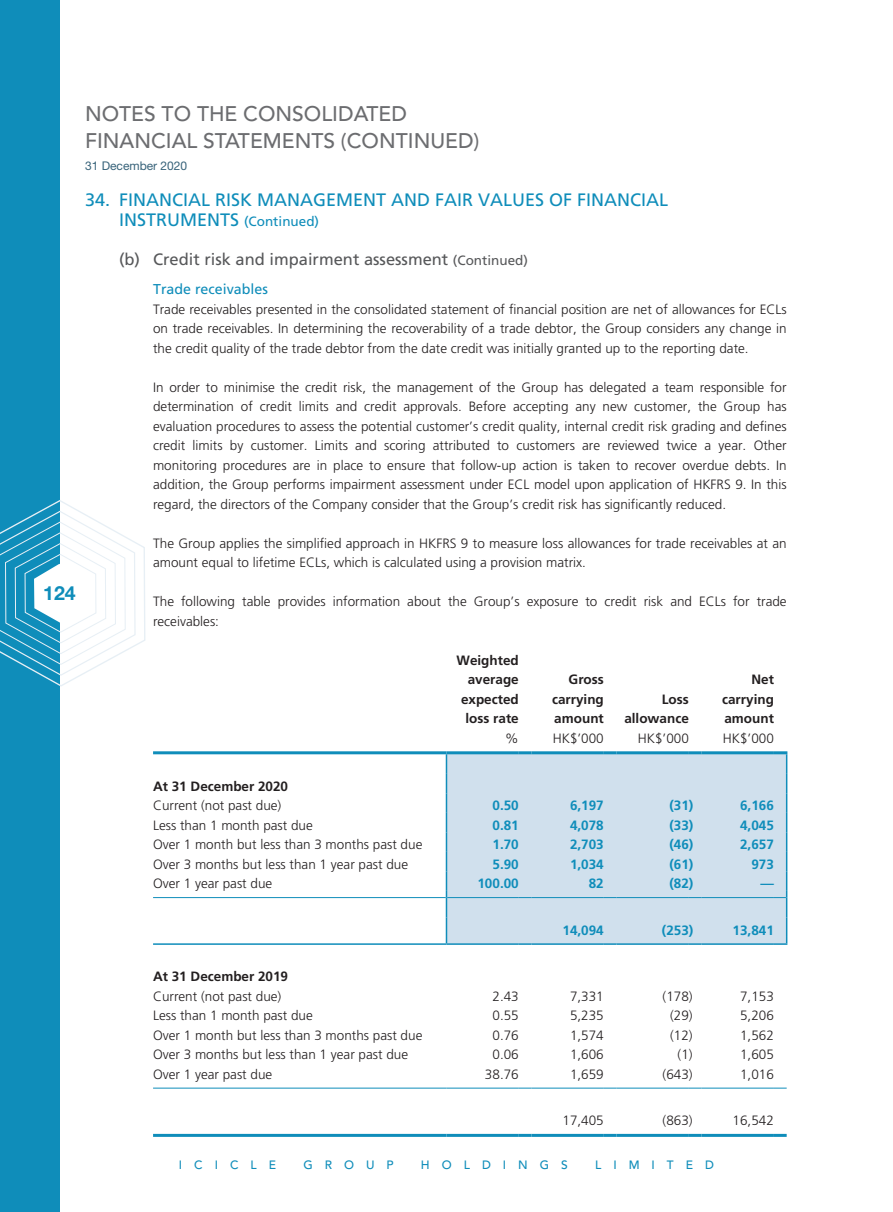
<style>
.page{position:relative;width:893px;height:1212px;background:#fff}
.page>*{position:absolute;margin:0;border:0;box-sizing:border-box;transform-origin:0 0}
.t1{font:500 21px/27px "Avenir LT Std";color:#6c6d70}
.t2{font:700 19.5px "Helvetica Neue LT Std";color:#0f8dba}
.t3{font:18px/19.5px "Frutiger LT Std";color:#0f8dba}
.t4{font:16.5px "Frutiger LT Std";color:#57585a}
.t5{font:14.25px "Frutiger LT Std";color:#0f8dba}
.t6{font:300 13.5px/19.5px "Frutiger LT Std";color:#231f20;text-align:justify}
.t7{font:700 13.5px/19.5px "Frutiger LT Std";color:#231f20;text-align:right}
.t8{font:700 13.5px "Frutiger LT Std";color:#0f8dba}
.t9{font:500 12px "Avenir LT Std";letter-spacing:1em;color:#0f8dba}
.t10{font:12px "Helvetica Neue LT Std";color:#38637a}
.s1{font-size:13.5px}
</style>
<div class="page">
<div style="left:0;top:0;width:60px;height:1212px;background:#0f8dba"></div>
<svg style="left:0;top:500px;width:146px;height:186px"></svg>
<div style="left:447px;top:754px;width:327px;height:189px;background:#d0e0ed"></div>
<svg style="left:774px;top:1134px;width:13px;height:3px"></svg>
<hr style="left:153px;top:943px;width:293px;height:2px;background:#0f8dba">
<hr style="left:446px;top:943px;width:73px;height:2px;background:#0f8dba">
<svg style="left:519px;top:943px;width:12px;height:2px"></svg>
<hr style="left:531px;top:943px;width:73px;height:2px;background:#0f8dba">
<svg style="left:604px;top:943px;width:13px;height:2px"></svg>
<hr style="left:617px;top:943px;width:72px;height:2px;background:#0f8dba">
<svg style="left:689px;top:943px;width:13px;height:2px"></svg>
<hr style="left:702px;top:943px;width:72px;height:2px;background:#0f8dba">
<hr style="left:153px;top:751px;width:293px;height:3px;background:#0f8dba">
<hr style="left:446px;top:751px;width:73px;height:3px;background:#0f8dba">
<svg style="left:519px;top:751px;width:12px;height:3px"></svg>
<hr style="left:531px;top:751px;width:73px;height:3px;background:#0f8dba">
<svg style="left:604px;top:751px;width:13px;height:3px"></svg>
<hr style="left:617px;top:751px;width:72px;height:3px;background:#0f8dba">
<svg style="left:689px;top:751px;width:13px;height:3px"></svg>
<hr style="left:702px;top:751px;width:72px;height:3px;background:#0f8dba">
<hr style="left:153px;top:1134px;width:293px;height:3px;background:#0f8dba">
<hr style="left:446px;top:1134px;width:73px;height:3px;background:#0f8dba">
<svg style="left:519px;top:1134px;width:12px;height:3px"></svg>
<hr style="left:531px;top:1134px;width:73px;height:3px;background:#0f8dba">
<svg style="left:604px;top:1134px;width:13px;height:3px"></svg>
<hr style="left:617px;top:1134px;width:72px;height:3px;background:#0f8dba">
<svg style="left:689px;top:1134px;width:13px;height:3px"></svg>
<hr style="left:702px;top:1134px;width:72px;height:3px;background:#0f8dba">
<hr style="left:153px;top:897px;width:293px;height:1px;background:#0f8dba">
<hr style="left:447px;top:897px;width:72px;height:1px;background:#0f8dba">
<svg style="left:519px;top:897px;width:12px;height:1px"></svg>
<hr style="left:531px;top:897px;width:73px;height:1px;background:#0f8dba">
<svg style="left:604px;top:897px;width:13px;height:1px"></svg>
<hr style="left:617px;top:897px;width:72px;height:1px;background:#0f8dba">
<svg style="left:689px;top:897px;width:13px;height:1px"></svg>
<hr style="left:702px;top:897px;width:72px;height:1px;background:#0f8dba">
<hr style="left:153px;top:1088px;width:293px;height:1px;background:#0f8dba">
<hr style="left:446px;top:1088px;width:73px;height:1px;background:#0f8dba">
<svg style="left:519px;top:1088px;width:12px;height:1px"></svg>
<hr style="left:531px;top:1088px;width:73px;height:1px;background:#0f8dba">
<svg style="left:604px;top:1088px;width:13px;height:1px"></svg>
<hr style="left:617px;top:1088px;width:72px;height:1px;background:#0f8dba">
<svg style="left:689px;top:1088px;width:13px;height:1px"></svg>
<hr style="left:702px;top:1088px;width:72px;height:1px;background:#0f8dba">
<svg style="left:774px;top:1088px;width:13px;height:1px"></svg>
<svg style="left:446px;top:754px;width:1px;height:189px"></svg>
<svg style="left:774px;top:751px;width:13px;height:194px;background:#bbd7e7"></svg>
<h2 class="t2" style="left:43px;top:581px;width:34px">124</h2>
<h1 class="t1" style="left:85px;top:100px;width:396px">NOTES TO THE CONSOLIDATED<br>FINANCIAL STATEMENTS (CONTINUED)</h1>
<p class="t10" style="left:85px;top:158px;width:104px">31 December 2020</p>
<h3 class="t3" style="left:119px;top:190px;width:550px;text-indent:-34px">34. FINANCIAL RISK MANAGEMENT AND FAIR VALUES OF FINANCIAL<br>INSTRUMENTS <span class="s1">(Continued)</span></h3>
<p class="t4" style="left:119px;top:249px;width:410px">(b) Credit risk and impairment assessment <span class="s1">(Continued)</span></p>
<p class="t5" style="left:153px;top:281px;width:116px">Trade receivables</p>
<p class="t6" style="left:153px;top:299px;width:635px">Trade receivables presented in the consolidated statement of financial position are net of allowances for ECLs on trade receivables. In determining the recoverability of a trade debtor, the Group considers any change in the credit quality of the trade debtor from the date credit was initially granted up to the reporting date.</p>
<p class="t6" style="left:153px;top:377px;width:635px">In order to minimise the credit risk, the management of the Group has delegated a team responsible for determination of credit limits and credit approvals. Before accepting any new customer, the Group has evaluation procedures to assess the potential customer’s credit quality, internal credit risk grading and defines credit limits by customer. Limits and scoring attributed to customers are reviewed twice a year. Other monitoring procedures are in place to ensure that follow-up action is taken to recover overdue debts. In addition, the Group performs impairment assessment under ECL model upon application of HKFRS 9. In this regard, the directors of the Company consider that the Group’s credit risk has significantly reduced.</p>
<p class="t6" style="left:153px;top:533px;width:635px">The Group applies the simplified approach in HKFRS 9 to measure loss allowances for trade receivables at an amount equal to lifetime ECLs, which is calculated using a provision matrix.</p>
<p class="t6" style="left:153px;top:592px;width:635px">The following table provides information about the Group’s exposure to credit risk and ECLs for trade receivables:</p>
<p class="t7" style="left:456px;top:650px;width:64px">Weighted average expected loss rate</p>
<p class="t7" style="left:552px;top:670px;width:53px;text-align:justify;text-indent:17px">Gross carrying amount</p>
<p class="t7" style="left:722px;top:670px;width:53px;text-align:justify;text-indent:29px">Net carrying amount</p>
<p class="t7" style="left:624px;top:689px;width:66px">Loss allowance</p>
<p class="t6" style="left:505px;top:728px;width:15px">%</p>
<p class="t6" style="left:553px;top:728px;width:53px">HK$’000</p>
<p class="t6" style="left:638px;top:728px;width:53px">HK$’000</p>
<p class="t6" style="left:723px;top:728px;width:53px">HK$’000</p>
<p class="t7" style="left:153px;top:776px;width:137px">At 31 December 2020</p>
<p class="t6" style="left:153px;top:796px;width:130px">Current (not past due)</p>
<p class="t8" style="left:492px;top:798px;width:28px">0.50</p>
<p class="t8" style="left:570px;top:798px;width:35px">6,197</p>
<p class="t8" style="left:669px;top:798px;width:26px">(31)</p>
<p class="t8" style="left:740px;top:798px;width:35px">6,166</p>
<p class="t6" style="left:153px;top:816px;width:161px">Less than 1 month past due</p>
<p class="t8" style="left:492px;top:817px;width:28px">0.81</p>
<p class="t8" style="left:570px;top:817px;width:35px">4,078</p>
<p class="t8" style="left:669px;top:817px;width:26px">(33)</p>
<p class="t8" style="left:740px;top:817px;width:35px">4,045</p>
<p class="t6" style="left:153px;top:835px;width:271px">Over 1 month but less than 3 months past due</p>
<p class="t8" style="left:492px;top:837px;width:28px">1.70</p>
<p class="t8" style="left:570px;top:837px;width:35px">2,703</p>
<p class="t8" style="left:669px;top:837px;width:26px">(46)</p>
<p class="t8" style="left:740px;top:837px;width:35px">2,657</p>
<p class="t6" style="left:153px;top:855px;width:257px">Over 3 months but less than 1 year past due</p>
<p class="t8" style="left:492px;top:856px;width:28px">5.90</p>
<p class="t8" style="left:570px;top:856px;width:35px">1,034</p>
<p class="t8" style="left:669px;top:856px;width:26px">(61)</p>
<p class="t8" style="left:751px;top:856px;width:24px">973</p>
<p class="t6" style="left:153px;top:874px;width:121px">Over 1 year past due</p>
<p class="t8" style="left:477px;top:876px;width:43px">100.00</p>
<p class="t8" style="left:589px;top:876px;width:17px">82</p>
<p class="t8" style="left:669px;top:876px;width:26px">(82)</p>
<p class="t8" style="left:760px;top:876px;width:15px">—</p>
<p class="t8" style="left:562px;top:922px;width:43px">14,094</p>
<p class="t8" style="left:662px;top:922px;width:33px">(253)</p>
<p class="t8" style="left:733px;top:922px;width:43px">13,841</p>
<p class="t7" style="left:153px;top:967px;width:137px">At 31 December 2019</p>
<p class="t6" style="left:153px;top:987px;width:130px">Current (not past due)</p>
<p class="t6" style="left:492px;top:987px;width:28px">2.43</p>
<p class="t6" style="left:570px;top:987px;width:35px">7,331</p>
<p class="t6" style="left:663px;top:987px;width:32px">(178)</p>
<p class="t6" style="left:740px;top:987px;width:35px">7,153</p>
<p class="t6" style="left:153px;top:1006px;width:161px">Less than 1 month past due</p>
<p class="t6" style="left:492px;top:1006px;width:28px">0.55</p>
<p class="t6" style="left:570px;top:1006px;width:35px">5,235</p>
<p class="t6" style="left:670px;top:1006px;width:24px">(29)</p>
<p class="t6" style="left:740px;top:1006px;width:35px">5,206</p>
<p class="t6" style="left:153px;top:1026px;width:271px">Over 1 month but less than 3 months past due</p>
<p class="t6" style="left:492px;top:1026px;width:28px">0.76</p>
<p class="t6" style="left:570px;top:1026px;width:35px">1,574</p>
<p class="t6" style="left:670px;top:1026px;width:24px">(12)</p>
<p class="t6" style="left:740px;top:1026px;width:35px">1,562</p>
<p class="t6" style="left:153px;top:1045px;width:257px">Over 3 months but less than 1 year past due</p>
<p class="t6" style="left:492px;top:1045px;width:28px">0.06</p>
<p class="t6" style="left:570px;top:1045px;width:35px">1,606</p>
<p class="t6" style="left:678px;top:1045px;width:17px">(1)</p>
<p class="t6" style="left:740px;top:1045px;width:35px">1,605</p>
<p class="t6" style="left:153px;top:1065px;width:121px">Over 1 year past due</p>
<p class="t6" style="left:485px;top:1065px;width:35px">38.76</p>
<p class="t6" style="left:570px;top:1065px;width:35px">1,659</p>
<p class="t6" style="left:663px;top:1065px;width:32px">(643)</p>
<p class="t6" style="left:740px;top:1065px;width:35px">1,016</p>
<p class="t6" style="left:562px;top:1111px;width:43px">17,405</p>
<p class="t6" style="left:663px;top:1111px;width:32px">(863)</p>
<p class="t6" style="left:733px;top:1111px;width:43px">16,542</p>
<p class="t9" style="left:179px;top:1158px;width:99px">ICICLE</p>
<p class="t9" style="left:303px;top:1158px;width:92px">GROUP</p>
<p class="t9" style="left:421px;top:1158px;width:148px">HOLDINGS</p>
<p class="t9" style="left:595px;top:1158px;width:120px">LIMITED</p>
</div>
